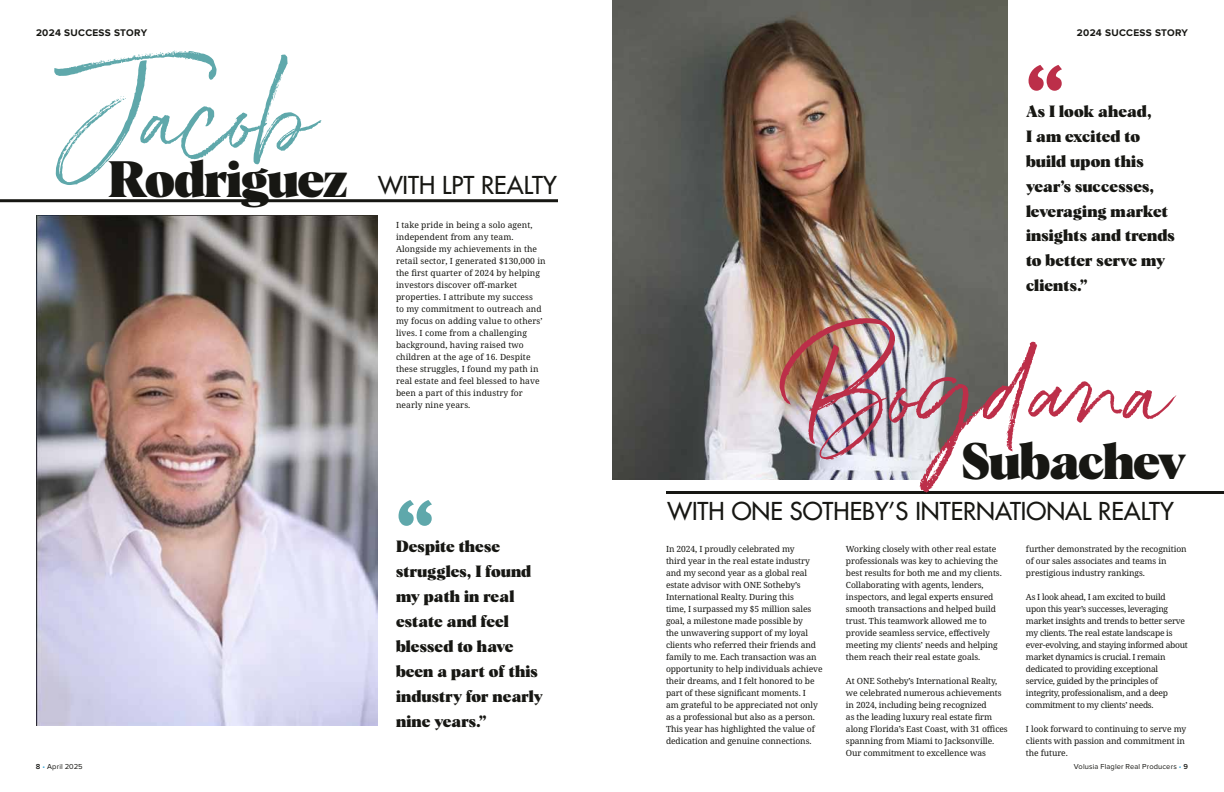
<style>
.page{position:relative;width:1224px;height:792px;background:#fff}
.page>*{position:absolute;margin:0;border:0;box-sizing:border-box;transform-origin:0 0}
.t1{font:98.9px "Belluga";letter-spacing:-.01em;color:#bc2f49}
.t2{font:98.9px "Belluga";color:#5fa8ab}
.t3{font:900 50px "Albra";letter-spacing:-.03em;color:#171713}
.t4{font:500 24px "Futura Std";color:#171713}
.t5{font:900 16px/25px "Albra";letter-spacing:.01em;color:#171713}
.t6{font:700 10px "Proxima Nova";letter-spacing:.03em;color:#171713}
.t7{font:8.5px/12px "Avrile Serif";letter-spacing:-.01em;color:#171713}
.t8{font:8.5px/12px "Avrile Serif";letter-spacing:.01em;color:#171713}
.t9{font:8.5px/12px "Avrile Serif";letter-spacing:-.03em;color:#171713}
.t10{font:7.5px "Proxima Nova";letter-spacing:.02em;color:#171713}
.s1{font-family:"Albra";font-weight:900;font-size:50px}
.s2{font-weight:600}
.s3{color:#31a5d9}
</style>
<div class="page">
<img style="left:612px;top:0;width:396px;height:480px">
<svg style="left:922px;top:388px;width:86px;height:92px"></svg>
<hr style="left:666px;top:491px;width:558px;height:3px;background:#171713">
<img style="left:36px;top:216px;width:342px;height:510px">
<hr style="left:0;top:199px;width:558px;height:3px;background:#171713">
<svg style="left:399px;top:500px;width:33px;height:26px"></svg>
<svg style="left:1029px;top:65px;width:33px;height:26px"></svg>
<p class="t6" style="left:36px;top:28px;width:113px">2024 SUCCESS STORY</p>
<h1 class="t2" style="left:79px;top:57px;width:235px">Jacob</h1>
<h3 class="t4" style="left:108px;top:170px;width:450px"><span class="s1">Rodriguez</span> WITH LPT REALTY</h3>
<p class="t8" style="left:396px;top:219px;width:151px">I take pride in being a solo agent, independent from any team.<br>Alongside my achievements in the retail sector, I generated $130,000 in the first quarter of 2024 by helping investors discover off-market properties. I attribute my success<br>to my commitment to outreach and my focus on adding value to others’ lives. I come from a challenging background, having raised two children at the age of 16. Despite these struggles, I found my path in real estate and feel blessed to have been a part of this industry for nearly nine years.</p>
<h3 class="t5" style="left:396px;top:533px;width:148px">Despite these struggles, I found my path in real estate and feel blessed to have been a part of this industry for nearly nine years.”</h3>
<p class="t6" style="left:1077px;top:28px;width:113px">2024 SUCCESS STORY</p>
<h3 class="t5" style="left:1026px;top:98px;width:150px">As I look ahead,<br>I am excited to build upon this year’s successes, leveraging market insights and trends to better serve my clients.”</h3>
<h1 class="t1" style="left:795px;top:332px;width:373px">Bogdana</h1>
<h2 class="t3" style="left:961px;top:425px;width:226px">Subachev</h2>
<h3 class="t4" style="left:667px;top:496px;width:508px">WITH ONE SOTHEBY’S INTERNATIONAL REALTY</h3>
<p class="t7" style="left:666px;top:543px;width:158px">In 2024, I proudly celebrated my<br>third year in the real estate industry and my second year as a global real estate advisor with ONE Sotheby’s International Realty. During this<br>time, I surpassed my $5 million sales goal, a milestone made possible by<br>the unwavering support of my loyal clients who referred their friends and family to me. Each transaction was an opportunity to help individuals achieve their dreams, and I felt honored to be part of these significant moments. I<br>am grateful to be appreciated not only as a professional but also as a person.<br>This year has highlighted the value of dedication and genuine connections.</p>
<p class="t7" style="left:846px;top:543px;width:157px">Working closely with other real estate professionals was key to achieving the best results for both me and my clients.<br>Collaborating with agents, lenders, inspectors, and legal experts ensured smooth transactions and helped build trust. This teamwork allowed me to provide seamless service, effectively meeting my clients’ needs and helping them reach their real estate goals.</p>
<p class="t7" style="left:846px;top:675px;width:163px">At ONE Sotheby’s International Realty, we celebrated numerous achievements in 2024, including being recognized<br>as the leading luxury real estate firm along Florida’s East Coast, with 31 offices spanning from Miami to Jacksonville.<br>Our commitment to excellence was</p>
<p class="t7" style="left:1026px;top:543px;width:162px">further demonstrated by the recognition of our sales associates and teams in prestigious industry rankings.</p>
<p class="t9" style="left:1026px;top:591px;width:163px">As I look ahead, I am excited to build upon this year’s successes, leveraging market insights and trends to better serve my clients. The real estate landscape is ever-evolving, and staying informed about market dynamics is crucial. I remain dedicated to providing exceptional service, guided by the principles of integrity, professionalism, and a deep commitment to my clients’ needs.</p>
<p class="t7" style="left:1026px;top:723px;width:162px">I look forward to continuing to serve my clients with passion and commitment in the future.</p>
<p class="t10" style="left:36px;top:762px;width:48px"><span class="s2">8</span> <span class="s3">•</span> April 2025</p>
<p class="t10" style="left:1074px;top:762px;width:116px">Volusia Flagler Real Producers <span class="s3">•</span> <span class="s2">9</span></p>
</div>
